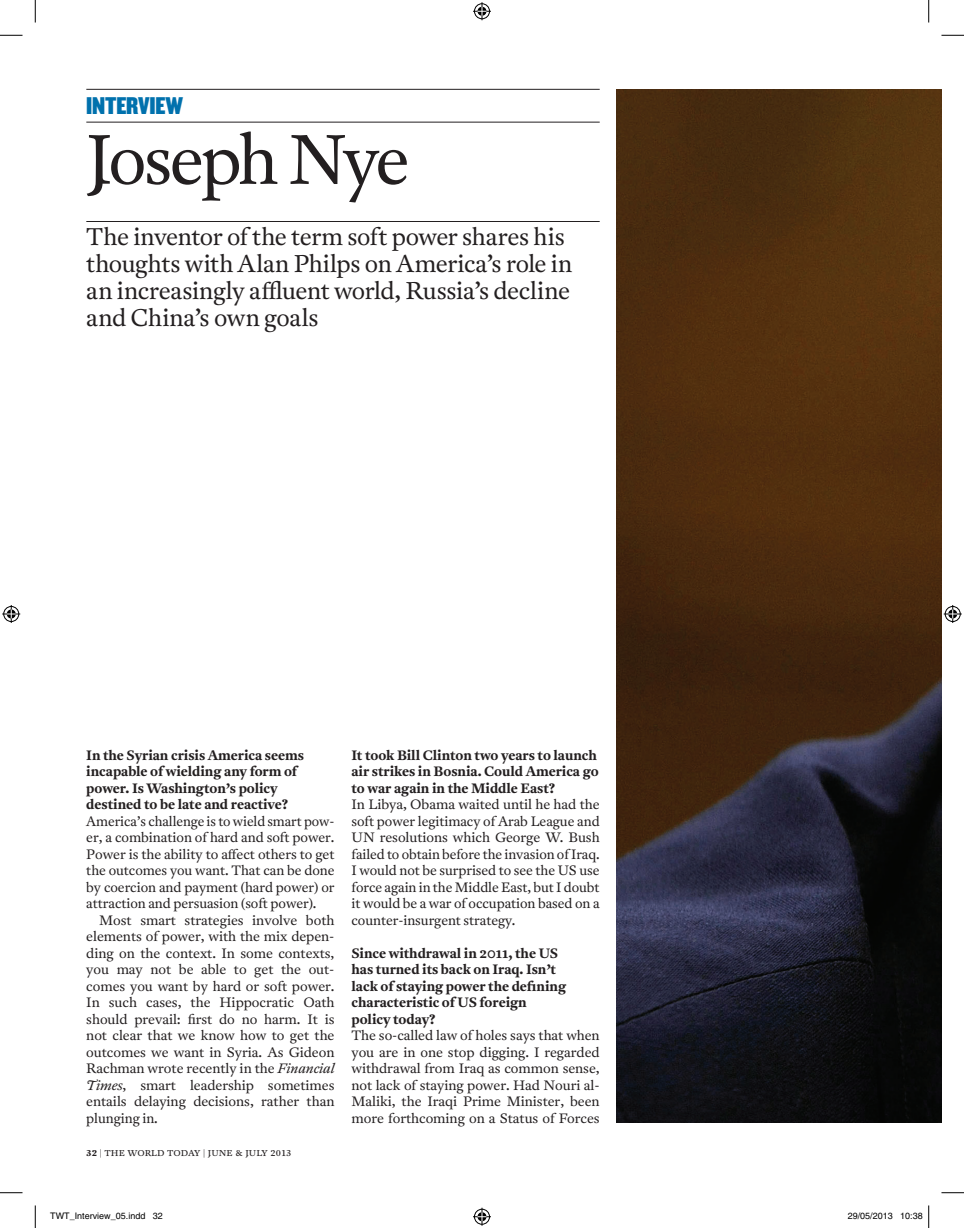
<style>
.page{position:relative;width:964px;height:1228px;background:#fff}
.page>*{position:absolute;margin:0;border:0;box-sizing:border-box;transform-origin:0 0}
.t1{font:300 69px "Antwerp";color:#231f20}
.t2{font:300 24px/27px "Antwerp";letter-spacing:-.01em;color:#231f20}
.t3{font:21px "Champion HTF Middleweight";letter-spacing:-.01em;color:#0071ad}
.t4{font:300 13.5px/16.5px "Antwerp";letter-spacing:-.005em;color:#231f20;text-align:justify}
.t5{font:700 13.5px/16.5px "Antwerp";letter-spacing:-.005em;color:#231f20}
.t6{font:300 10.5px "Antwerp";color:#231f20}
.t7{font:9px "Helvetica";color:#000}
.s1{font-style:italic}
.s2{font-weight:700}
</style>
<div class="page">
<hr style="left:86px;top:221px;width:513px;height:1px;background:#231f20">
<img style="left:616px;top:90px;width:325px;height:1032px">
<hr style="left:86px;top:89px;width:513px;height:1px;background:#231f20">
<hr style="left:86px;top:122px;width:513px;height:1px;background:#231f20">
<svg style="left:0;top:35px;width:22px;height:1px"></svg>
<svg style="left:941px;top:35px;width:22px;height:1px"></svg>
<svg style="left:0;top:1192px;width:22px;height:1px"></svg>
<svg style="left:941px;top:1192px;width:22px;height:1px"></svg>
<svg style="left:35px;top:0;width:1px;height:23px"></svg>
<svg style="left:35px;top:1205px;width:1px;height:22px"></svg>
<svg style="left:928px;top:0;width:1px;height:23px"></svg>
<svg style="left:928px;top:1205px;width:1px;height:22px"></svg>
<svg style="left:473px;top:2px;width:18px;height:18px"></svg>
<svg style="left:473px;top:1207px;width:18px;height:18px"></svg>
<svg style="left:2px;top:605px;width:18px;height:18px"></svg>
<svg style="left:943px;top:605px;width:18px;height:18px"></svg>
<h3 class="t3" style="left:86px;top:91px;width:98px">INTERVIEW</h3>
<h1 class="t1" style="left:86px;top:112px;width:325px">Joseph Nye</h1>
<h2 class="t2" style="left:86px;top:223px;width:487px">The inventor of the term soft power shares his thoughts with Alan Philps on America’s role in an increasingly affluent world, Russia’s decline and China’s own goals</h2>
<p class="t5" style="left:86px;top:746px;width:219px">In the Syrian crisis America seems incapable of wielding any form of power. Is Washington’s policy destined to be late and reactive?</p>
<p class="t4" style="left:86px;top:812px;width:250px">America’s challenge is to wield smart pow&shy;er, a combination of hard and soft power.<br>Power is the ability to affect others to get the outcomes you want. That can be done by coercion and payment (hard power) or attraction and persuasion (soft power).</p>
<p class="t4" style="left:86px;top:911px;width:250px;text-indent:13px">Most smart strategies involve both elements of power, with the mix depen&shy;ding on the context. In some contexts, you may not be able to get the out&shy;comes you want by hard or soft power.<br>In such cases, the Hippocratic Oath should prevail: first do no harm. It is not clear that we know how to get the outcomes we want in Syria. As Gideon Rachman wrote recently in the <span class="s1">Financial Times</span>, smart leadership sometimes entails delaying decisions, rather than plunging in.</p>
<p class="t6" style="left:86px;top:1144px;width:207px"><span class="s2">32</span> | the world today | june &amp; july 2013</p>
<p class="t5" style="left:351px;top:746px;width:249px">It took Bill Clinton two years to launch air strikes in Bosnia. Could America go to war again in the Middle East?</p>
<p class="t4" style="left:351px;top:795px;width:250px">In Libya, Obama waited until he had the soft power legitimacy of Arab League and UN resolutions which George W. Bush failed to obtain before the invasion of Iraq.<br>I would not be surprised to see the US use force again in the Middle East, but I doubt it would be a war of occupation based on a counter-insurgent strategy.</p>
<p class="t5" style="left:351px;top:944px;width:216px">Since withdrawal in 2011, the US has turned its back on Iraq. Isn’t lack of staying power the defining characteristic of US foreign policy today?</p>
<p class="t4" style="left:351px;top:1026px;width:250px">The so-called law of holes says that when you are in one stop digging. I regarded withdrawal from Iraq as common sense, not lack of staying power. Had Nouri al-Maliki, the Iraqi Prime Minister, been more forthcoming on a Status of Forces</p>
<p class="t7" style="left:50px;top:1210px;width:114px">TWT_Interview_05.indd 32</p>
<p class="t7" style="left:847px;top:1210px;width:77px">29/05/2013 10:38</p>
</div>
